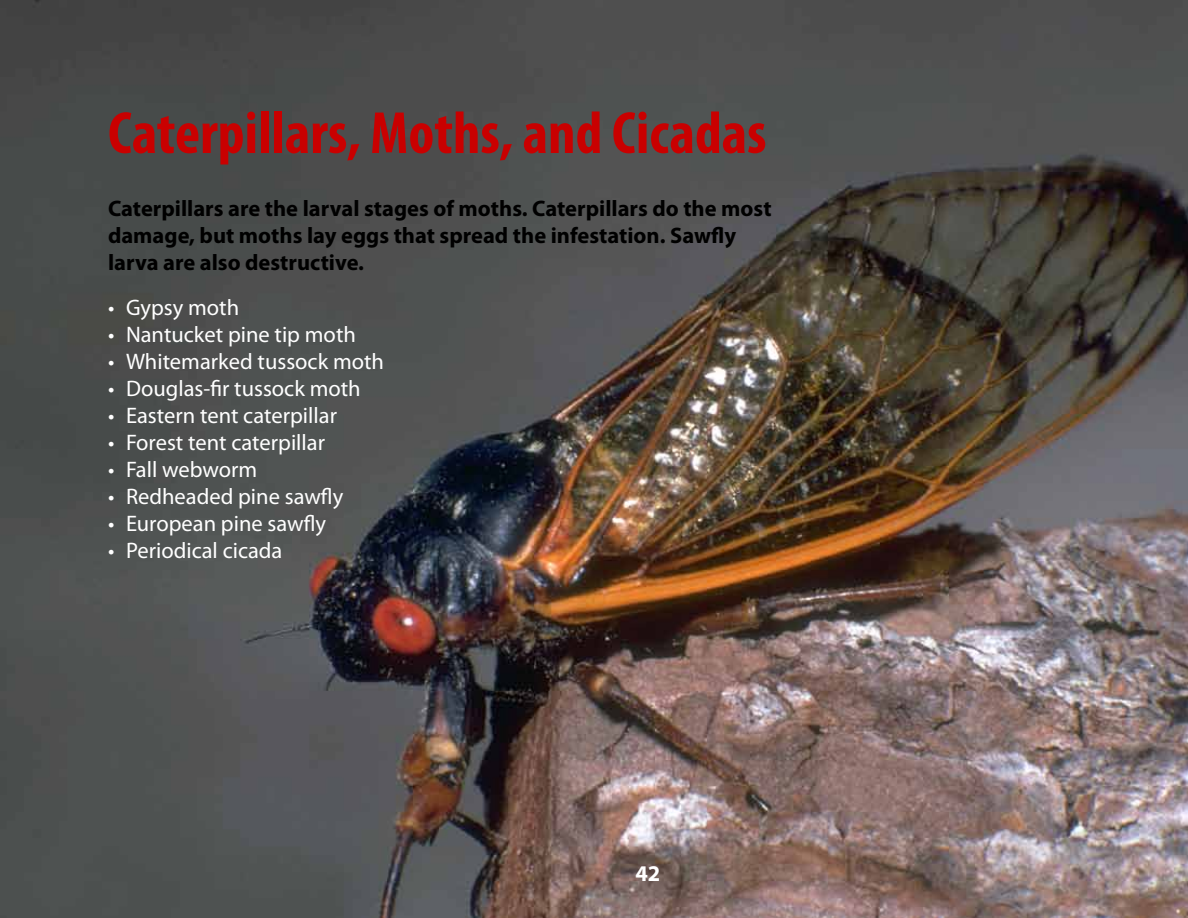
<style>
.page{position:relative;width:1188px;height:918px;background:#fff}
.page>*{position:absolute;margin:0;border:0;box-sizing:border-box;transform-origin:0 0}
.t1{font:700 condensed 60px "Myriad Pro";color:#c90000}
.t2{font:22.5px "Myriad Pro";color:#fff}
.t3{font:700 22.5px/27px "Myriad Pro";color:#000}
.t4{font:700 22.5px "Myriad Pro";color:#fff}
</style>
<div class="page">
<img style="left:0;top:0;width:1188px;height:918px">
<h1 class="t1" style="left:108px;top:96px;width:660px">Caterpillars, Moths, and Cicadas</h1>
<p class="t3" style="left:108px;top:194px;width:665px">Caterpillars are the larval stages of moths. Caterpillars do the most damage, but moths lay eggs that spread the infestation. Sawfly larva are also destructive.</p>
<p class="t2" style="left:108px;top:294px;width:133px">• Gypsy moth</p>
<p class="t2" style="left:108px;top:321px;width:249px">• Nantucket pine tip moth</p>
<p class="t2" style="left:108px;top:348px;width:278px">• Whitemarked tussock moth</p>
<p class="t2" style="left:108px;top:375px;width:254px">• Douglas-fir tussock moth</p>
<p class="t2" style="left:108px;top:402px;width:231px">• Eastern tent caterpillar</p>
<p class="t2" style="left:108px;top:429px;width:219px">• Forest tent caterpillar</p>
<p class="t2" style="left:108px;top:456px;width:151px">• Fall webworm</p>
<p class="t2" style="left:108px;top:483px;width:237px">• Redheaded pine sawfly</p>
<p class="t2" style="left:108px;top:510px;width:220px">• European pine sawfly</p>
<p class="t2" style="left:108px;top:537px;width:176px">• Periodical cicada</p>
<p class="t4" style="left:636px;top:859px;width:26px">42</p>
</div>
